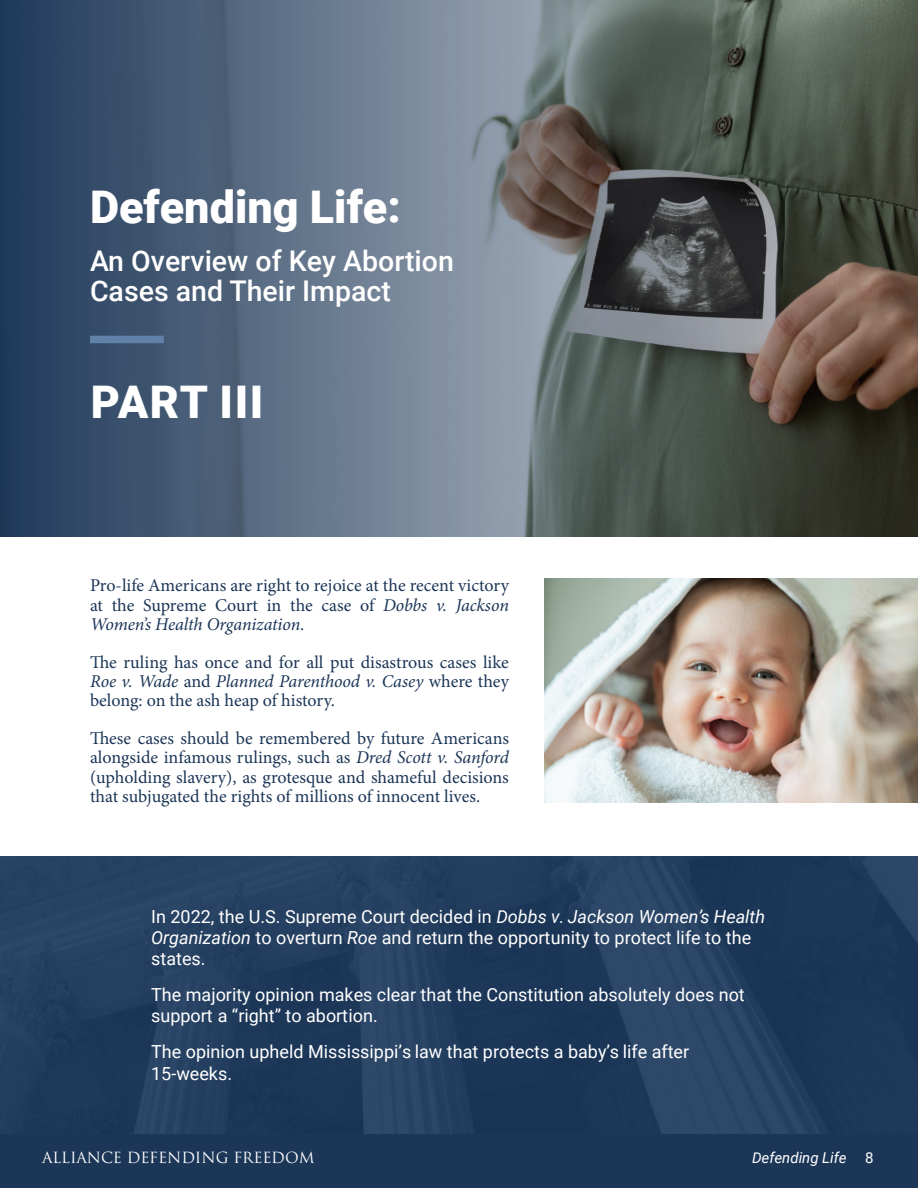
<style>
.page{position:relative;width:918px;height:1188px;background:#fff}
.page>*{position:absolute;margin:0;border:0;box-sizing:border-box;transform-origin:0 0}
.Body_Text{font:900 45px "Roboto";color:#fff}
.t1{font:500 28.5px/30px "Roboto";color:#fff}
.Body_Text-2{font:18px/19.5px "Minion Pro";letter-spacing:-.005em;color:#1c3657;text-align:justify}
.t2{font:18px/21px "Roboto";color:#fff}
.t3{font:15px "Trajan Pro 3";letter-spacing:-.01em;color:#fff}
.t4{font:italic 15px "Roboto";color:#fff}
.s1{font-style:italic}
.s2{font-style:normal}
</style>
<div class="page">
<div style="left:0;top:1134px;width:918px;height:54px;background:#1c3657"></div>
<img style="left:0;top:856px;width:918px;height:278px">
<img style="left:0;top:0;width:918px;height:536px">
<div style="left:90px;top:336px;width:74px;height:7px;background:#6182a8"></div>
<img style="left:545px;top:578px;width:373px;height:224px">
<p class="Body_Text" style="left:90px;top:175px;width:312px">Defending Life:</p>
<p class="t1" style="left:90px;top:244px;width:365px">An Overview of Key Abortion<br>Cases and Their Impact</p>
<p class="Body_Text" style="left:91px;top:370px;width:174px">PART III</p>
<p class="Body_Text-2" style="left:90px;top:576px;width:421px">Pro-life Americans are right to rejoice at the recent victory at the Supreme Court in the case of <span class="s1">Dobbs v. Jackson Women’s Health Organization</span>.</p>
<p class="Body_Text-2" style="left:90px;top:652px;width:420px">The ruling has once and for all put disastrous cases like <span class="s1">Roe v. Wade</span> and <span class="s1">Planned Parenthood v. Casey</span> where they belong: on the ash heap of history.</p>
<p class="Body_Text-2" style="left:90px;top:728px;width:420px">These cases should be remembered by future Americans alongside infamous rulings, such as <span class="s1">Dred Scott v. Sanford </span>(upholding slavery), as grotesque and shameful decisions that subjugated the rights of millions of innocent lives.</p>
<p class="t2" style="left:151px;top:906px;width:615px">In 2022, the U.S. Supreme Court decided in <span class="s1">Dobbs v. Jackson Women’s Health<br>Organization</span> to overturn <span class="s1">Roe</span> and return the opportunity to protect life to the states.</p>
<p class="t2" style="left:151px;top:984px;width:595px">The majority opinion makes clear that the Constitution absolutely does not support a “right” to abortion.</p>
<p class="t2" style="left:151px;top:1041px;width:540px">The opinion upheld Mississippi’s law that protects a baby’s life after<br>15-weeks.</p>
<p class="t3" style="left:42px;top:1147px;width:274px">ALLIANCE DEFENDING FREEDOM</p>
<p class="t4" style="left:752px;top:1147px;width:123px">Defending Life <span class="s2">8</span></p>
</div>
